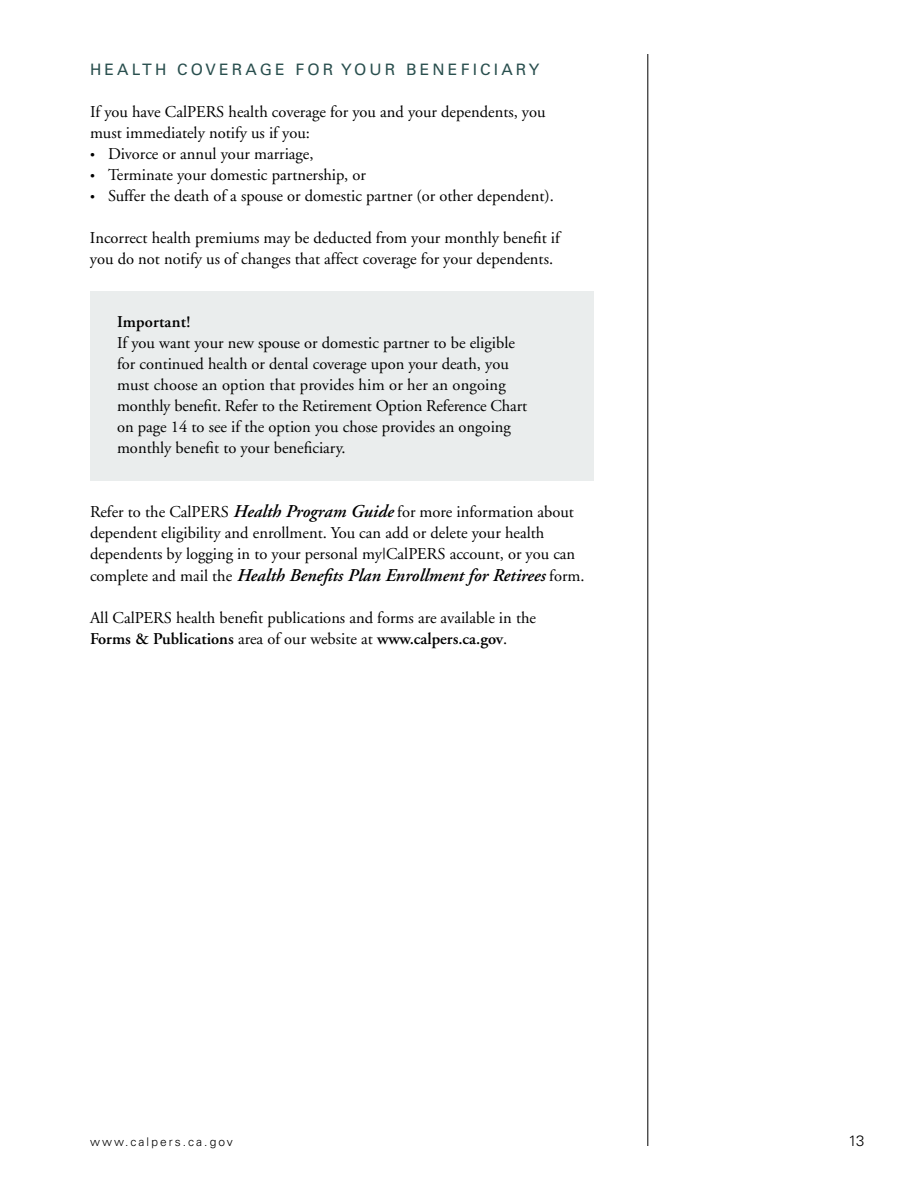
<style>
.page{position:relative;width:918px;height:1188px;background:#fff}
.page>*{position:absolute;margin:0;border:0;box-sizing:border-box;transform-origin:0 0}
.t1{font:italic 600 18px "Adobe Garamond";color:#000}
.t2{font:16.5px/21px "Adobe Garamond";color:#000}
.t3{font:600 16.5px "Adobe Garamond";letter-spacing:.01em;color:#000}
.t4{font:15.75px "Univers";letter-spacing:.2em;color:#294f4e}
.t5{font:300 15px "Univers";color:#000}
.t6{font:300 12px "Univers";letter-spacing:.17em;color:#000}
.s1{font-size:12.75px}
.s2{font-weight:600;font-style:italic;font-size:18px}
.s3{font-weight:400;font-style:normal;font-size:16.5px}
.s4{font-weight:600}
</style>
<div class="page">
<hr style="left:648px;top:54px;width:1px;height:1092px;background:#000">
<div style="left:90px;top:291px;width:504px;height:190px;background:#eaeded"></div>
<p class="t4" style="left:90px;top:60px;width:451px">HEALTH COVERAGE FOR YOUR BENEFICIARY</p>
<p class="t2" style="left:90px;top:102px;width:457px">If you have CalPERS health coverage for you and your dependents, you must immediately notify us if you:</p>
<p class="t2" style="left:90px;top:144px;width:225px"><span class="s1">•</span> Divorce or annul your marriage,</p>
<p class="t2" style="left:90px;top:165px;width:277px"><span class="s1">•</span> Terminate your domestic partnership, or</p>
<p class="t2" style="left:90px;top:186px;width:465px"><span class="s1">•</span> Suffer the death of a spouse or domestic partner (or other dependent).</p>
<p class="t2" style="left:90px;top:228px;width:471px">Incorrect health premiums may be deducted from your monthly benefit if you do not notify us of changes that affect coverage for your dependents.</p>
<p class="t3" style="left:117px;top:313px;width:75px">Important!</p>
<p class="t2" style="left:117px;top:333px;width:412px">If you want your new spouse or domestic partner to be eligible for continued health or dental coverage upon your death, you must choose an option that provides him or her an ongoing monthly benefit. Refer to the Retirement Option Reference Chart on page 14 to see if the option you chose provides an ongoing monthly benefit to your beneficiary.</p>
<p class="t2" style="left:90px;top:502px;width:487px">Refer to the CalPERS <span class="s2">Health Program Guide</span> for more information about dependent eligibility and enrollment. You can add or delete your health dependents by logging in to your personal my|CalPERS account, or you can</p>
<p class="t1" style="left:90px;top:565px;width:496px"><span class="s3">complete and mail the</span> Health Benefits Plan Enrollment for Retirees <span class="s3">form.</span></p>
<p class="t2" style="left:90px;top:608px;width:448px">All CalPERS health benefit publications and forms are available in the<br><span class="s4">Forms &amp; Publications</span> area of our website at <span class="s4">www.calpers.ca.gov</span>.</p>
<p class="t6" style="left:90px;top:1135px;width:144px">www.calpers.ca.gov</p>
<p class="t5" style="left:848px;top:1132px;width:17px">13</p>
</div>
